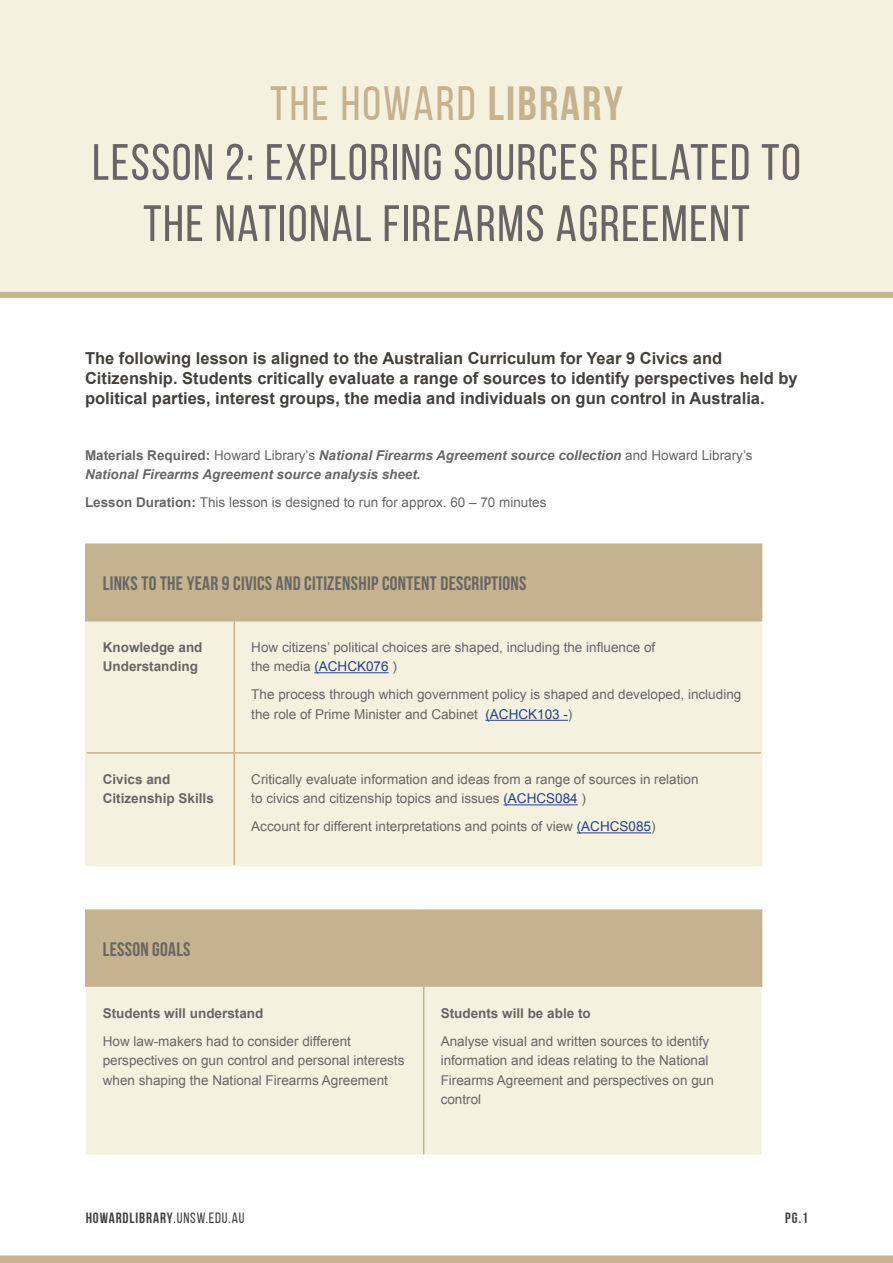
<style>
.page{position:relative;width:893px;height:1263px;background:#fff}
.page>*{position:absolute;margin:0;border:0;box-sizing:border-box;transform-origin:0 0}
.t1{font:51px/61.2px "Bebas Neue";letter-spacing:.03em;color:#676665;text-align:center}
.t2{font:48px "Bebas Neue";letter-spacing:.045em;color:#c4b38e}
.t3{font:19.5px "Bebas Neue";letter-spacing:.015em;color:#676665}
.t4{font:700 16.5px/19.8px "Arial";color:#44413c}
.t5{font:14.85px "Bebas Neue";letter-spacing:.06em;color:#44413c}
.t6{font:13.5px/19.5px "Arial";color:#676665}
.t7{font:italic 700 13.5px/19.5px "Arial";color:#676665}
.t8{font:700 13.5px/19.5px "Arial";color:#676665}
.s1{font-style:inherit}
.s2{font-style:normal}
.s3{font-weight:400;font-style:normal}
.s4{font-weight:700}
.s5{color:#25408f}
</style>
<div class="page">
<div style="left:0;top:1255px;width:893px;height:8px;background:#c4b38e"></div>
<div style="left:0;top:0;width:893px;height:292px;background:#f4f1de"></div>
<div style="left:0;top:292px;width:893px;height:6px;background:#c4b38e"></div>
<div style="left:86px;top:544px;width:676px;height:77px;background:#c4b38e"></div>
<div style="left:87px;top:621px;width:674px;height:244px;background:#f4f1de"></div>
<hr style="left:85px;top:621px;width:2px;height:132px;background:#f4f1de">
<hr style="left:761px;top:621px;width:1px;height:132px;background:#f4f1de">
<hr style="left:85px;top:753px;width:2px;height:112px;background:#f4f1de">
<hr style="left:761px;top:753px;width:1px;height:112px;background:#f4f1de">
<hr style="left:85px;top:865px;width:149px;height:1px;background:#f4f1de">
<hr style="left:234px;top:865px;width:528px;height:1px;background:#f4f1de">
<hr style="left:85px;top:543px;width:149px;height:2px;background:#c4b38e">
<hr style="left:85px;top:545px;width:2px;height:75px;background:#c4b38e">
<hr style="left:234px;top:543px;width:528px;height:2px;background:#c4b38e">
<hr style="left:85px;top:620px;width:149px;height:1px;background:#c4b38e">
<hr style="left:234px;top:621px;width:1px;height:131px;background:#c4b38e">
<hr style="left:87px;top:752px;width:147px;height:2px;background:#c4b38e">
<hr style="left:234px;top:752px;width:527px;height:2px;background:#c4b38e">
<hr style="left:234px;top:754px;width:1px;height:111px;background:#c4b38e">
<hr style="left:314px;top:672px;width:75px;height:1px;background:#25408f">
<hr style="left:485px;top:720px;width:83px;height:1px;background:#25408f">
<hr style="left:503px;top:804px;width:75px;height:1px;background:#25408f">
<hr style="left:577px;top:832px;width:74px;height:1px;background:#25408f">
<div style="left:86px;top:910px;width:676px;height:77px;background:#c4b38e"></div>
<div style="left:86px;top:987px;width:676px;height:167px;background:#f4f1de"></div>
<hr style="left:423px;top:987px;width:1px;height:167px;background:#c4b38e">
<hr style="left:85px;top:909px;width:339px;height:2px;background:#c4b38e">
<hr style="left:85px;top:911px;width:2px;height:76px;background:#c4b38e">
<hr style="left:424px;top:909px;width:338px;height:2px;background:#c4b38e">
<h2 class="t2" style="left:270px;top:77px;width:354px">THE HOWARD <span class="s1">LIBRARY</span></h2>
<h1 class="t1" style="left:92px;top:131px;width:710px">LESSON 2: EXPLORING SOURCES RELATED TO<br>THE NATIONAL FIREARMS AGREEMENT</h1>
<p class="t4" style="left:85px;top:349px;width:714px">The following lesson is aligned to the Australian Curriculum for Year 9 Civics and<br>Citizenship. Students critically evaluate a range of sources to identify perspectives held by political parties, interest groups, the media and individuals on gun control in Australia.</p>
<p class="t7" style="left:85px;top:446px;width:669px"><span class="s2">Materials Required:</span> <span class="s3">Howard Library’s</span> National Firearms Agreement source collection <span class="s3">and Howard Library’s<br></span>National Firearms Agreement source analysis sheet.</p>
<p class="t6" style="left:85px;top:493px;width:463px"><span class="s4">Lesson Duration:</span> This lesson is designed to run for approx. 60 – 70 minutes</p>
<h3 class="t3" style="left:103px;top:572px;width:425px">LINKS TO THE YEAR 9 CIVICS AND CITIZENSHIP CONTENT DESCRIPTIONS</h3>
<p class="t8" style="left:103px;top:638px;width:101px">Knowledge and<br>Understanding</p>
<p class="t6" style="left:251px;top:637px;width:405px">How citizens’ political choices are shaped, including the influence of the media <span class="s5">(ACHCK076</span> )</p>
<p class="t6" style="left:251px;top:685px;width:491px">The process through which government policy is shaped and developed, including the role of Prime Minister and Cabinet <span class="s5">(ACHCK103 -</span>)</p>
<p class="t8" style="left:103px;top:770px;width:113px">Civics and<br>Citizenship Skills</p>
<p class="t6" style="left:251px;top:770px;width:449px">Critically evaluate information and ideas from a range of sources in relation to civics and citizenship topics and issues <span class="s5">(ACHCS084</span> )</p>
<p class="t6" style="left:251px;top:817px;width:406px">Account for different interpretations and points of view <span class="s5">(ACHCS085</span>)</p>
<h3 class="t3" style="left:103px;top:938px;width:89px">LESSON GOALS</h3>
<p class="t8" style="left:103px;top:1004px;width:162px">Students will understand</p>
<p class="t6" style="left:103px;top:1031px;width:303px">How law-makers had to consider different perspectives on gun control and personal interests when shaping the National Firearms Agreement</p>
<p class="t8" style="left:441px;top:1004px;width:152px">Students will be able to</p>
<p class="t6" style="left:441px;top:1031px;width:275px">Analyse visual and written sources to identify information and ideas relating to the National Firearms Agreement and perspectives on gun control</p>
<p class="t5" style="left:86px;top:1210px;width:161px">HOWARDLIBRARY<span class="s1">.UNSW.EDU.AU</span></p>
<p class="t5" style="left:785px;top:1210px;width:24px">PG.1</p>
</div>
